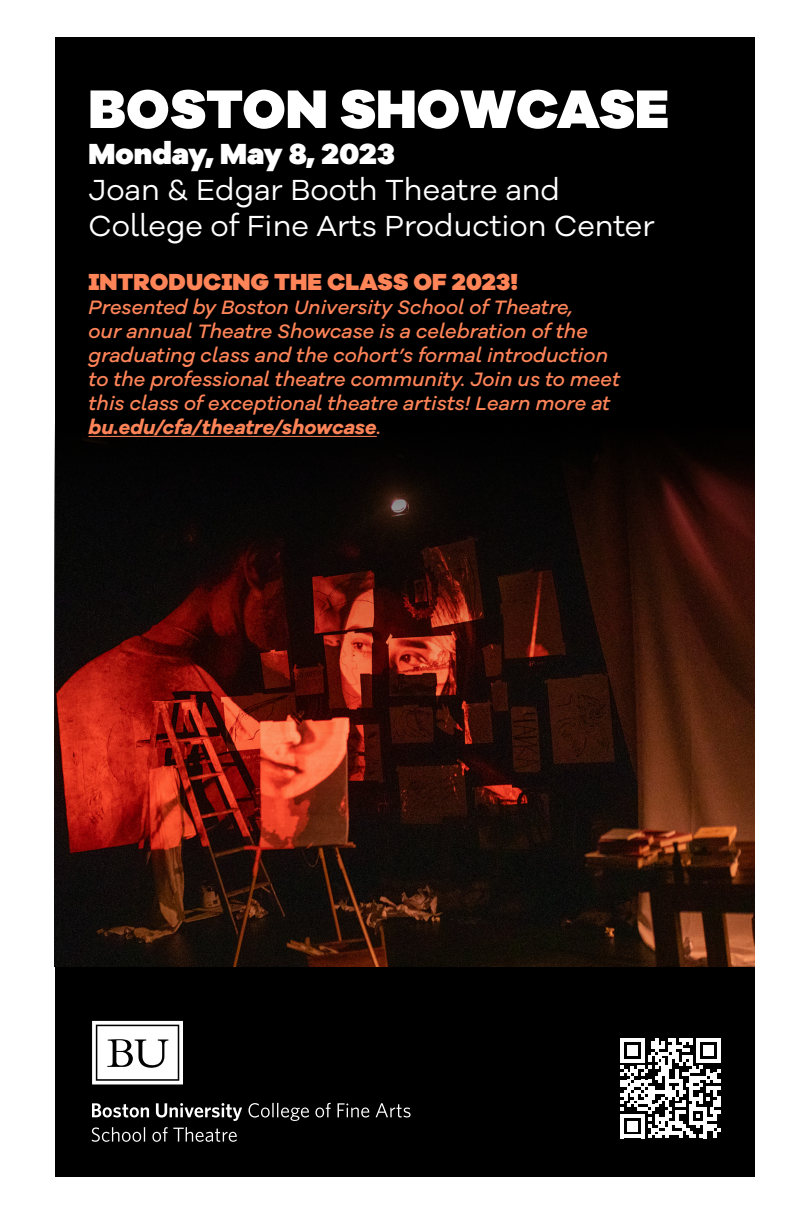
<style>
.page{position:relative;width:792px;height:1224px;background:#fff}
.page>*{position:absolute;margin:0;border:0;box-sizing:border-box;transform-origin:0 0}
.t1{font:900 56px "Galano Grotesque Alt";color:#fff}
.t2{font:30px "Galano Grotesque Alt";color:#fff}
.t3{font:900 30px "Galano Grotesque Alt";color:#fff}
.t4{font:900 24px "Galano Grotesque Alt";color:#ff8458}
.t5{font:italic 500 20px/24px "Galano Grotesque Alt";color:#ff8458}
.s1{font-weight:700}
</style>
<div class="page">
<div style="left:55px;top:37px;width:700px;height:1139px;background:#000"></div>
<img style="left:55px;top:435px;width:700px;height:532px">
<hr style="left:89px;top:436px;width:288px;height:1px;background:#ff8458">
<svg style="left:92px;top:1021px;width:91px;height:63px;background:#d6d6d6"></svg>
<svg style="left:92px;top:1103px;width:57px;height:15px"></svg>
<svg style="left:156px;top:1103px;width:86px;height:18px"></svg>
<svg style="left:248px;top:1103px;width:61px;height:18px"></svg>
<svg style="left:315px;top:1103px;width:16px;height:15px"></svg>
<svg style="left:338px;top:1103px;width:31px;height:15px"></svg>
<svg style="left:376px;top:1103px;width:35px;height:14px"></svg>
<svg style="left:92px;top:1127px;width:53px;height:15px"></svg>
<svg style="left:152px;top:1127px;width:85px;height:15px"></svg>
<svg style="left:620px;top:1038px;width:100px;height:100px"></svg>
<p class="t1" style="left:89px;top:72px;width:582px">BOSTON SHOWCASE</p>
<p class="t3" style="left:89px;top:134px;width:308px">Monday, May 8, 2023</p>
<p class="t2" style="left:89px;top:170px;width:473px">Joan &amp; Edgar Booth Theatre and</p>
<p class="t2" style="left:89px;top:206px;width:568px">College of Fine Arts Production Center</p>
<p class="t4" style="left:89px;top:266px;width:431px">INTRODUCING THE CLASS OF 2023!</p>
<p class="t5" style="left:89px;top:295px;width:486px">Presented by Boston University School of Theatre,</p>
<p class="t5" style="left:89px;top:319px;width:521px">our annual Theatre Showcase is a celebration of the graduating class and the cohort’s formal introduction</p>
<p class="t5" style="left:89px;top:367px;width:533px">to the professional theatre community. Join us to meet</p>
<p class="t5" style="left:89px;top:391px;width:523px">this class of exceptional theatre artists! Learn more at <span class="s1">bu.edu/cfa/theatre/showcase</span>.</p>
</div>
